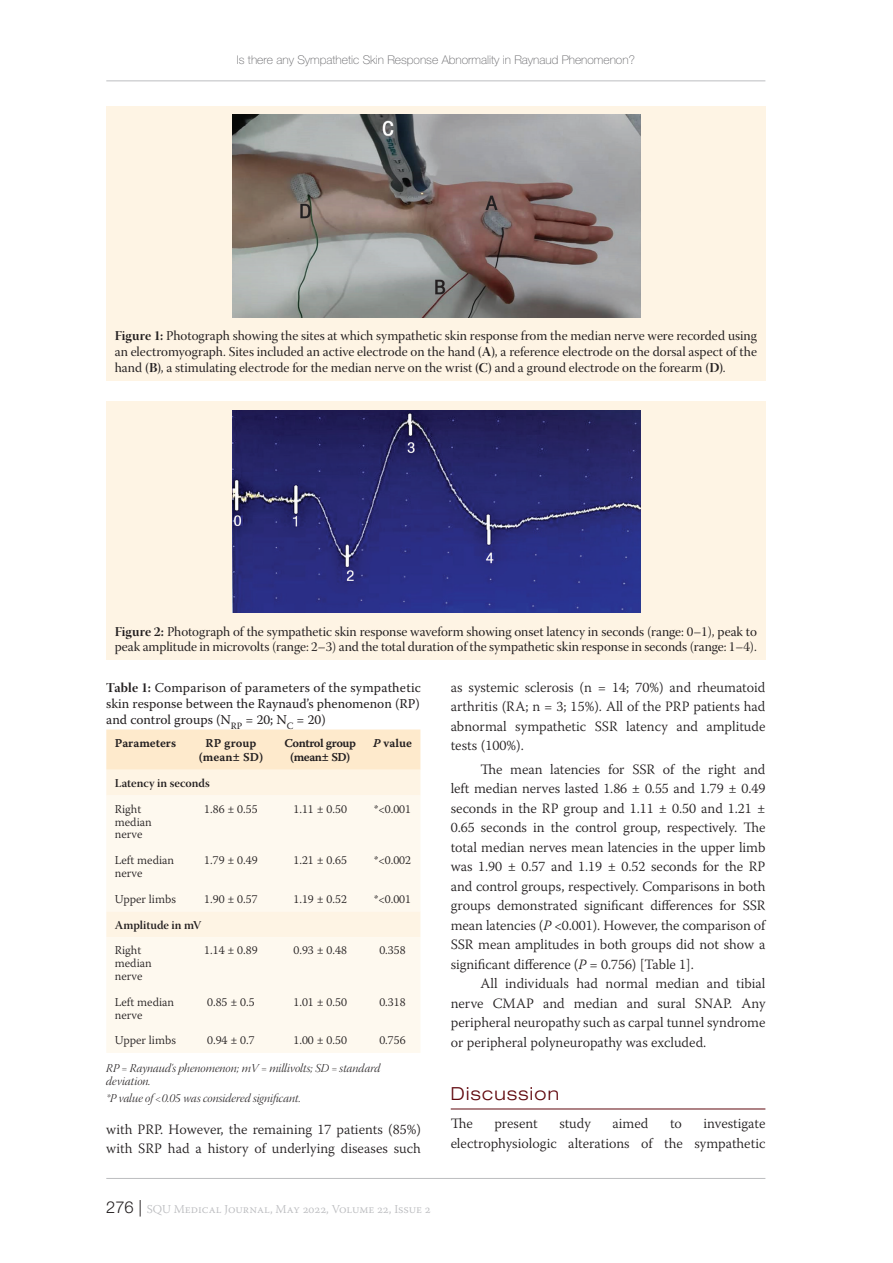
<style>
.page{position:relative;width:893px;height:1263px;background:#fff}
.page>*{position:absolute;margin:0;border:0;box-sizing:border-box;transform-origin:0 0}
.Heading1{font:300 expanded 18px "Helvetica Neue LT Pro";letter-spacing:.075em;color:#60080e}
.Text_Para_2{font:300 14.25px/19.5px "Warnock Pro";letter-spacing:-.005em;color:#231f20;text-align:justify}
.Text_Para_1{font:300 14.25px/19.5px "Warnock Pro";color:#231f20}
.Figures{font:13.5px/15.8px "Warnock Pro Subh";letter-spacing:-.005em;color:#231f20;text-align:justify}
.Tables{font:13.5px/15.8px "Warnock Pro";color:#231f20;text-align:justify}
.Table_Text{font:300 12px/12.8px "Warnock Pro";color:#231f20}
.Table_Sub{font:12px/12.8px "Warnock Pro Light It Disp";color:#231f20}
.t1{font:100 12px "Helvetica Neue LT Pro";color:#636366}
.Table_Text_Heading{font:12px/14.4px "Warnock Pro Semibold Capt";color:#231f20;text-align:center}
.t2{font:300 12px "Warnock Pro";color:#bcbdc0}
.Table_Subheading_NoP{font:12px "Warnock Pro Semibold Subh";color:#231f20}
.s1{font-family:"Warnock Pro Bold Disp"}
.s2{font-family:"Warnock Pro Semibold It Capt"}
.s3{font-style:italic}
.s4{font-family:"Helvetica Neue LT Pro";font-size:16.5px;color:#231f20}
</style>
<div class="page">
<hr style="left:106px;top:81px;width:659px;height:1px;background:#bcbdc0">
<hr style="left:106px;top:1178px;width:659px;height:1px;background:#bcbdc0">
<hr style="left:451px;top:1109px;width:314px;height:1px;background:#60080e">
<div style="left:106px;top:106px;width:659px;height:274px;background:#fef4e4"></div>
<img style="left:232px;top:115px;width:408px;height:202px">
<div style="left:106px;top:401px;width:659px;height:259px;background:#fef4e4"></div>
<img style="left:232px;top:410px;width:408px;height:202px">
<div style="left:106px;top:729px;width:314px;height:41px;background:#feeacc"></div>
<div style="left:106px;top:770px;width:314px;height:25px;background:#fef4e4"></div>
<svg style="left:106px;top:795px;width:314px;height:258px;fill:#fef9ef"></svg>
<p class="t1" style="left:237px;top:53px;width:400px">Is there any Sympathetic Skin Response Abnormality in Raynaud Phenomenon?</p>
<p class="Figures" style="left:115px;top:330px;width:644px"><span class="s1">Figure 1:</span> Photograph showing the sites at which sympathetic skin response from the median nerve were recorded using an electromyograph. Sites included an active electrode on the hand <span class="s1">(A)</span>, a reference electrode on the dorsal aspect of the hand <span class="s1">(B)</span>, a stimulating electrode for the median nerve on the wrist <span class="s1">(C)</span> and a ground electrode on the forearm <span class="s1">(D)</span>.</p>
<p class="Figures" style="left:115px;top:625px;width:644px"><span class="s1">Figure 2:</span> Photograph of the sympathetic skin response waveform showing onset latency in seconds (range: 0–1), peak to peak amplitude in microvolts (range: 2–3) and the total duration of the sympathetic skin response in seconds (range: 1–4).</p>
<p class="Tables" style="left:106px;top:679px;width:316px"><span class="s1">Table 1:</span> Comparison of parameters of the sympathetic skin response between the Raynaud’s phenomenon (RP) and control groups (N<sub>RP</sub> = 20; N<sub>C</sub> = 20)</p>
<p class="Table_Text_Heading" style="left:115px;top:735px;width:63px">Parameters</p>
<p class="Table_Text_Heading" style="left:199px;top:735px;width:66px">RP group (mean± SD)</p>
<p class="Table_Text_Heading" style="left:285px;top:735px;width:73px">Control group (mean± SD)</p>
<p class="Table_Text_Heading" style="left:373px;top:735px;width:40px"><span class="s2">P</span> value</p>
<p class="Table_Subheading_NoP" style="left:115px;top:776px;width:97px">Latency in seconds</p>
<p class="Table_Text" style="left:115px;top:802px;width:38px">Right median nerve</p>
<p class="Table_Text" style="left:204px;top:802px;width:55px">1.86 ± 0.55</p>
<p class="Table_Text" style="left:294px;top:802px;width:55px">1.11 ± 0.50</p>
<p class="Table_Text" style="left:374px;top:802px;width:39px">*&lt;0.001</p>
<p class="Table_Text" style="left:115px;top:854px;width:61px">Left median nerve</p>
<p class="Table_Text" style="left:204px;top:854px;width:55px">1.79 ± 0.49</p>
<p class="Table_Text" style="left:294px;top:854px;width:55px">1.21 ± 0.65</p>
<p class="Table_Text" style="left:374px;top:854px;width:39px">*&lt;0.002</p>
<p class="Table_Text" style="left:115px;top:892px;width:63px">Upper limbs</p>
<p class="Table_Text" style="left:204px;top:892px;width:55px">1.90 ± 0.57</p>
<p class="Table_Text" style="left:294px;top:892px;width:55px">1.19 ± 0.52</p>
<p class="Table_Text" style="left:374px;top:892px;width:39px">*&lt;0.001</p>
<p class="Table_Subheading_NoP" style="left:115px;top:917px;width:88px">Amplitude in mV</p>
<p class="Table_Text" style="left:115px;top:944px;width:38px">Right median nerve</p>
<p class="Table_Text" style="left:204px;top:944px;width:55px">1.14 ± 0.89</p>
<p class="Table_Text" style="left:294px;top:944px;width:55px">0.93 ± 0.48</p>
<p class="Table_Text" style="left:379px;top:944px;width:28px">0.358</p>
<p class="Table_Text" style="left:115px;top:995px;width:61px">Left median nerve</p>
<p class="Table_Text" style="left:207px;top:995px;width:49px">0.85 ± 0.5</p>
<p class="Table_Text" style="left:294px;top:995px;width:55px">1.01 ± 0.50</p>
<p class="Table_Text" style="left:379px;top:995px;width:28px">0.318</p>
<p class="Table_Text" style="left:115px;top:1034px;width:63px">Upper limbs</p>
<p class="Table_Text" style="left:207px;top:1034px;width:49px">0.94 ± 0.7</p>
<p class="Table_Text" style="left:294px;top:1034px;width:55px">1.00 ± 0.50</p>
<p class="Table_Text" style="left:379px;top:1034px;width:28px">0.756</p>
<p class="Table_Sub" style="left:106px;top:1063px;width:276px">RP = Raynaud's phenomenon; mV = millivolts; SD = standard deviation.</p>
<p class="Table_Sub" style="left:106px;top:1093px;width:196px">*P value of &lt;0.05 was considered significant.</p>
<p class="Text_Para_1" style="left:451px;top:677px;width:316px;text-align:justify">as systemic sclerosis (n = 14; 70%) and rheumatoid arthritis (RA; n = 3; 15%). All of the PRP patients had abnormal sympathetic SSR latency and amplitude tests (100%).</p>
<p class="Text_Para_2" style="left:451px;top:759px;width:316px;text-indent:30px">The mean latencies for SSR of the right and left median nerves lasted 1.86 ± 0.55 and 1.79 ± 0.49 seconds in the RP group and 1.11 ± 0.50 and 1.21 ± 0.65 seconds in the control group, respectively. The total median nerves mean latencies in the upper limb was 1.90 ± 0.57 and 1.19 ± 0.52 seconds for the RP and control groups, respectively. Comparisons in both groups demonstrated significant differences for SSR mean latencies (<span class="s3">P</span> &lt;0.001). However, the comparison of SSR mean amplitudes in both groups did not show a significant difference (<span class="s3">P</span> = 0.756) [Table 1].</p>
<p class="Text_Para_2" style="left:451px;top:974px;width:316px;text-indent:30px">All individuals had normal median and tibial nerve CMAP and median and sural SNAP. Any peripheral neuropathy such as carpal tunnel syndrome or peripheral polyneuropathy was excluded.</p>
<p class="Heading1" style="left:451px;top:1083px;width:110px">Discussion</p>
<p class="Text_Para_1" style="left:451px;top:1114px;width:24px">The</p>
<p class="Text_Para_1" style="left:494px;top:1114px;width:45px">present</p>
<p class="Text_Para_1" style="left:559px;top:1114px;width:33px">study</p>
<p class="Text_Para_1" style="left:612px;top:1114px;width:37px">aimed</p>
<p class="Text_Para_1" style="left:670px;top:1114px;width:13px">to</p>
<p class="Text_Para_1" style="left:451px;top:1114px;width:316px;text-align:right">investigate<br>electrophysiologic alterations of the sympathetic</p>
<p class="Text_Para_1" style="left:106px;top:1119px;width:316px">with PRP. However, the remaining 17 patients (85%) with SRP had a history of underlying diseases such</p>
<p class="t2" style="left:106px;top:1201px;width:326px"><span class="s4">276 |</span> SQU Medical Journal, May 2022, Volume 22, Issue 2</p>
</div>
